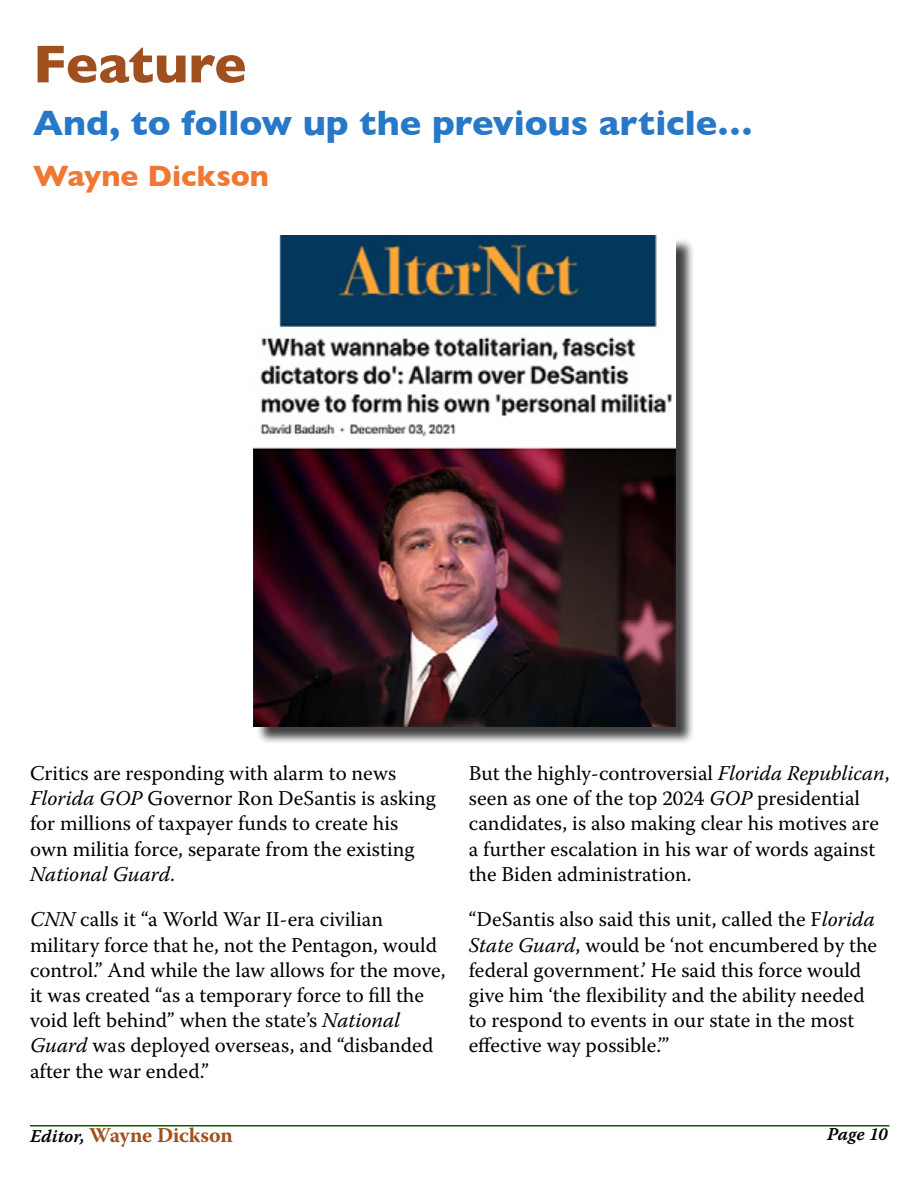
<style>
.page{position:relative;width:918px;height:1188px;background:#fff}
.page>*{position:absolute;margin:0;border:0;box-sizing:border-box;transform-origin:0 0}
.t1{font:700 54px "Gill Sans";letter-spacing:-.005em;color:#a0501e}
.t2{font:700 36px "Gill Sans";color:#2878c8}
.t3{font:700 30px "Gill Sans";color:#f07832}
.t4{font:21px/25.2px "Warnock Pro";color:#000}
.t5{font:700 21px "Warnock Pro";letter-spacing:-.01em;color:#a0501e}
.t6{font:18px "Warnock Pro Semibold It Capt";letter-spacing:-.015em;color:#000}
.s1{font-style:italic}
.s2{font-family:"Warnock Pro Semibold It Capt";font-weight:400;font-size:18px;color:#000}
</style>
<div class="page">
<hr style="left:30px;top:1125px;width:860px;height:1px;background:#006400">
<div style="left:256px;top:238px;width:438px;height:506px;background:#000;opacity:.75"></div>
<img style="left:254px;top:236px;width:422px;height:490px">
<h1 class="t1" style="left:33px;top:21px;width:215px">Feature</h1>
<h2 class="t2" style="left:33px;top:94px;width:722px">And, to follow up the previous article…</h2>
<h3 class="t3" style="left:33px;top:153px;width:238px">Wayne Dickson</h3>
<p class="t4" style="left:30px;top:760px;width:407px">Critics are responding with alarm to news <span class="s1">Florida GOP</span> Governor Ron DeSantis is asking for millions of taxpayer funds to create his own militia force, separate from the existing <span class="s1">National Guard</span>.</p>
<p class="t4" style="left:30px;top:906px;width:417px"><span class="s1">CNN</span> calls it “a World War II-era civilian military force that he, not the Pentagon, would control.” And while the law allows for the move, it was created “as a temporary force to fill the void left behind” when the state’s <span class="s1">National Guard</span> was deployed overseas, and “disbanded after the war ended.”</p>
<p class="t4" style="left:469px;top:760px;width:422px">But the highly-controversial <span class="s1">Florida Republican</span>, seen as one of the top 2024 <span class="s1">GOP</span> presidential candidates, is also making clear his motives are a further escalation in his war of words against the Biden administration.</p>
<p class="t4" style="left:469px;top:906px;width:410px">“DeSantis also said this unit, called the F<span class="s1">lorida State Guard</span>, would be ‘not encumbered by the federal government.’ He said this force would give him ‘the flexibility and the ability needed to respond to events in our state in the most effective way possible.’”</p>
<p class="t5" style="left:30px;top:1122px;width:204px"><span class="s2">Editor,</span> Wayne Dickson</p>
<p class="t6" style="left:827px;top:1123px;width:62px">Page 10</p>
</div>
